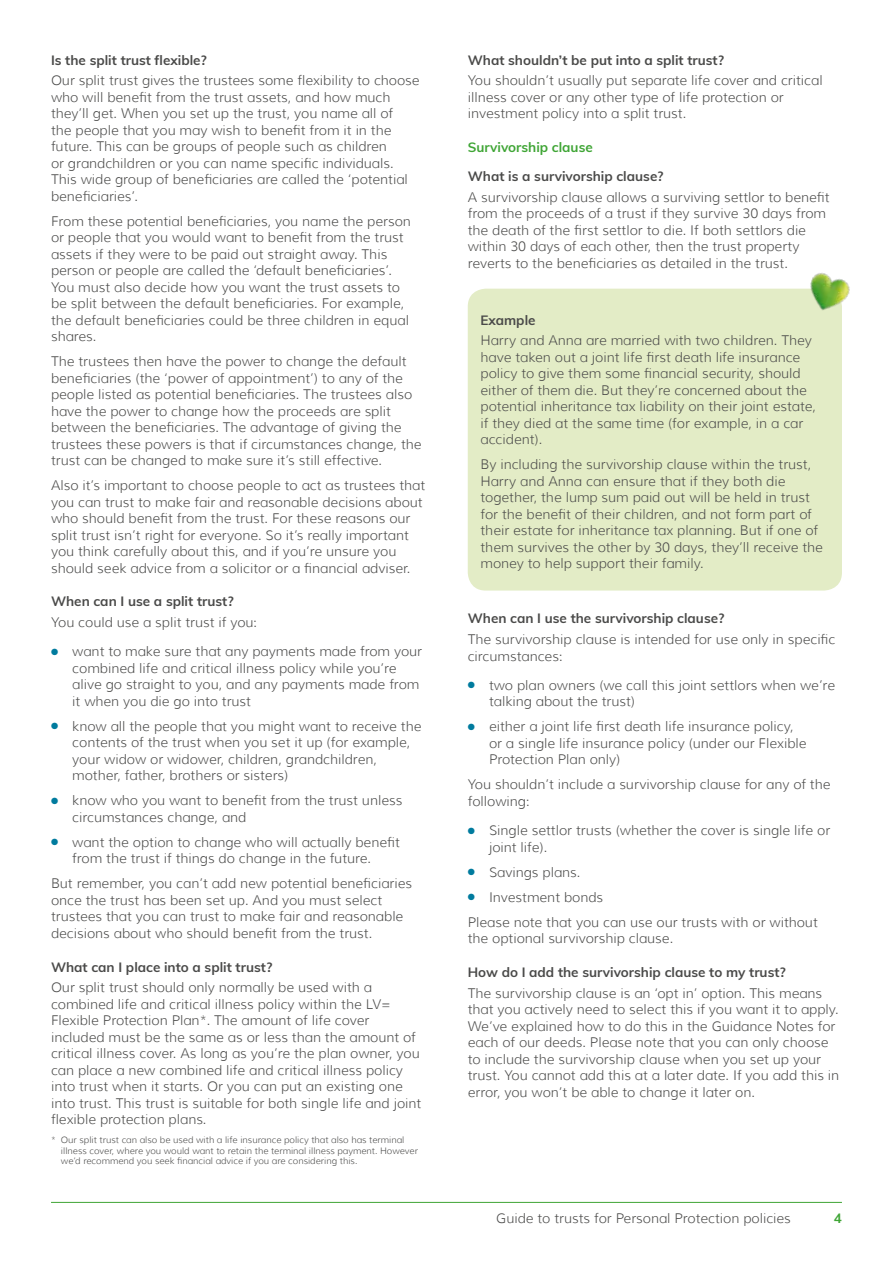
<style>
.page{position:relative;width:893px;height:1263px;background:#fff}
.page>*{position:absolute;margin:0;border:0;box-sizing:border-box;transform-origin:0 0}
.t1{font:300 13.5px/16.5px "Muli";color:#4a4a49}
.t2{font:700 13.5px "Muli";color:#4a4a49}
.t3{font:700 13.5px "Muli";color:#3fa535}
.t4{font:300 9px/10.5px "Muli";color:#4a4a49}
.s1{color:#007b9e}
</style>
<div class="page">
<hr style="left:51px;top:1202px;width:791px;height:1px;background:#3fa535">
<div style="left:468px;top:289px;width:374px;height:302px;background:#e3ecc6;border-radius:18px"></div>
<img style="left:798px;top:273px;width:52px;height:38px">
<p class="t2" style="left:51px;top:50px;width:157px">Is the split trust flexible?</p>
<p class="t1" style="left:51px;top:72px;width:370px">Our split trust gives the trustees some flexibility to choose who will benefit from the trust assets, and how much they’ll get. When you set up the trust, you name all of<br>the people that you may wish to benefit from it in the future. This can be groups of people such as children<br>or grandchildren or you can name specific individuals.<br>This wide group of beneficiaries are called the ‘potential beneficiaries’.</p>
<p class="t1" style="left:51px;top:213px;width:361px">From these potential beneficiaries, you name the person or people that you would want to benefit from the trust assets if they were to be paid out straight away. This person or people are called the ‘default beneficiaries’.<br>You must also decide how you want the trust assets to be split between the default beneficiaries. For example, the default beneficiaries could be three children in equal shares.</p>
<p class="t1" style="left:51px;top:353px;width:372px">The trustees then have the power to change the default beneficiaries (the ‘power of appointment’) to any of the people listed as potential beneficiaries. The trustees also have the power to change how the proceeds are split between the beneficiaries. The advantage of giving the trustees these powers is that if circumstances change, the trust can be changed to make sure it’s still effective.</p>
<p class="t1" style="left:51px;top:477px;width:376px">Also it’s important to choose people to act as trustees that you can trust to make fair and reasonable decisions about who should benefit from the trust. For these reasons our split trust isn’t right for everyone. So it’s really important you think carefully about this, and if you’re unsure you should seek advice from a solicitor or a financial adviser.</p>
<p class="t2" style="left:51px;top:592px;width:184px">When can I use a split trust?</p>
<p class="t1" style="left:51px;top:614px;width:208px">You could use a split trust if you:</p>
<p class="t1" style="left:72px;top:643px;width:351px;text-indent:-21px"><span class="s1">●</span> want to make sure that any payments made from your combined life and critical illness policy while you’re alive go straight to you, and any payments made from it when you die go into trust</p>
<p class="t1" style="left:72px;top:718px;width:351px;text-indent:-21px"><span class="s1">●</span> know all the people that you might want to receive the contents of the trust when you set it up (for example, your widow or widower, children, grandchildren, mother, father, brothers or sisters)</p>
<p class="t1" style="left:72px;top:792px;width:332px;text-indent:-21px"><span class="s1">●</span> know who you want to benefit from the trust unless circumstances change, and</p>
<p class="t1" style="left:51px;top:834px;width:350px;text-align:center"><span class="s1">●</span> want the option to change who will actually benefit from the trust if things do change in the future.</p>
<p class="t1" style="left:51px;top:875px;width:363px">But remember, you can’t add new potential beneficiaries once the trust has been set up. And you must select trustees that you can trust to make fair and reasonable decisions about who should benefit from the trust.</p>
<p class="t2" style="left:51px;top:957px;width:223px">What can I place into a split trust?</p>
<p class="t1" style="left:51px;top:979px;width:372px">Our split trust should only normally be used with a combined life and critical illness policy within the LV= Flexible Protection Plan*. The amount of life cover included must be the same as or less than the amount of critical illness cover. As long as you’re the plan owner, you can place a new combined life and critical illness policy into trust when it starts. Or you can put an existing one into trust. This trust is suitable for both single life and joint flexible protection plans.</p>
<p class="t4" style="left:61px;top:1135px;width:358px;text-indent:-10px">* Our split trust can also be used with a life insurance policy that also has terminal illness cover, where you would want to retain the terminal illness payment. However we’d recommend you seek financial advice if you are considering this.</p>
<p class="t2" style="left:468px;top:50px;width:258px">What shouldn’t be put into a split trust?</p>
<p class="t1" style="left:468px;top:72px;width:356px">You shouldn’t usually put separate life cover and critical illness cover or any other type of life protection or investment policy into a split trust.</p>
<p class="t3" style="left:468px;top:137px;width:127px">Survivorship clause</p>
<p class="t2" style="left:468px;top:166px;width:197px">What is a survivorship clause?</p>
<p class="t1" style="left:468px;top:189px;width:363px">A survivorship clause allows a surviving settlor to benefit from the proceeds of a trust if they survive 30 days from the death of the first settlor to die. If both settlors die within 30 days of each other, then the trust property reverts to the beneficiaries as detailed in the trust.</p>
<p class="t2" style="left:480px;top:310px;width:57px">Example</p>
<p class="t1" style="left:480px;top:332px;width:337px">Harry and Anna are married with two children. They have taken out a joint life first death life insurance policy to give them some financial security, should either of them die. But they’re concerned about the potential inheritance tax liability on their joint estate, if they died at the same time (for example, in a car accident).</p>
<p class="t1" style="left:480px;top:456px;width:344px">By including the survivorship clause within the trust, Harry and Anna can ensure that if they both die together, the lump sum paid out will be held in trust for the benefit of their children, and not form part of their estate for inheritance tax planning. But if one of them survives the other by 30 days, they’ll receive the money to help support their family.</p>
<p class="t2" style="left:468px;top:609px;width:258px">When can I use the survivorship clause?</p>
<p class="t1" style="left:468px;top:631px;width:369px">The survivorship clause is intended for use only in specific circumstances:</p>
<p class="t1" style="left:489px;top:677px;width:348px;text-indent:-21px"><span class="s1">●</span> two plan owners (we call this joint settlors when we’re talking about the trust)</p>
<p class="t1" style="left:489px;top:718px;width:319px;text-indent:-21px"><span class="s1">●</span> either a joint life first death life insurance policy, or a single life insurance policy (under our Flexible<br>Protection Plan only)</p>
<p class="t1" style="left:468px;top:776px;width:364px">You shouldn’t include a survivorship clause for any of the following:</p>
<p class="t1" style="left:489px;top:822px;width:343px;text-indent:-21px"><span class="s1">●</span> Single settlor trusts (whether the cover is single life or joint life).</p>
<p class="t1" style="left:468px;top:864px;width:114px"><span class="s1">●</span> Savings plans.</p>
<p class="t1" style="left:468px;top:884px;width:352px;line-height:25px"><span class="s1">●</span> Investment bonds<br>Please note that you can use our trusts with or without</p>
<p class="t1" style="left:468px;top:930px;width:207px">the optional survivorship clause.</p>
<p class="t2" style="left:468px;top:962px;width:320px">How do I add the survivorship clause to my trust?</p>
<p class="t1" style="left:468px;top:984px;width:373px">The survivorship clause is an ‘opt in’ option. This means that you actively need to select this if you want it to apply.<br>We’ve explained how to do this in the Guidance Notes for each of our deeds. Please note that you can only choose to include the survivorship clause when you set up your trust. You cannot add this at a later date. If you add this in error, you won’t be able to change it later on.</p>
<p class="t1" style="left:496px;top:1210px;width:296px">Guide to trusts for Personal Protection policies</p>
<p class="t3" style="left:834px;top:1209px;width:10px">4</p>
</div>
